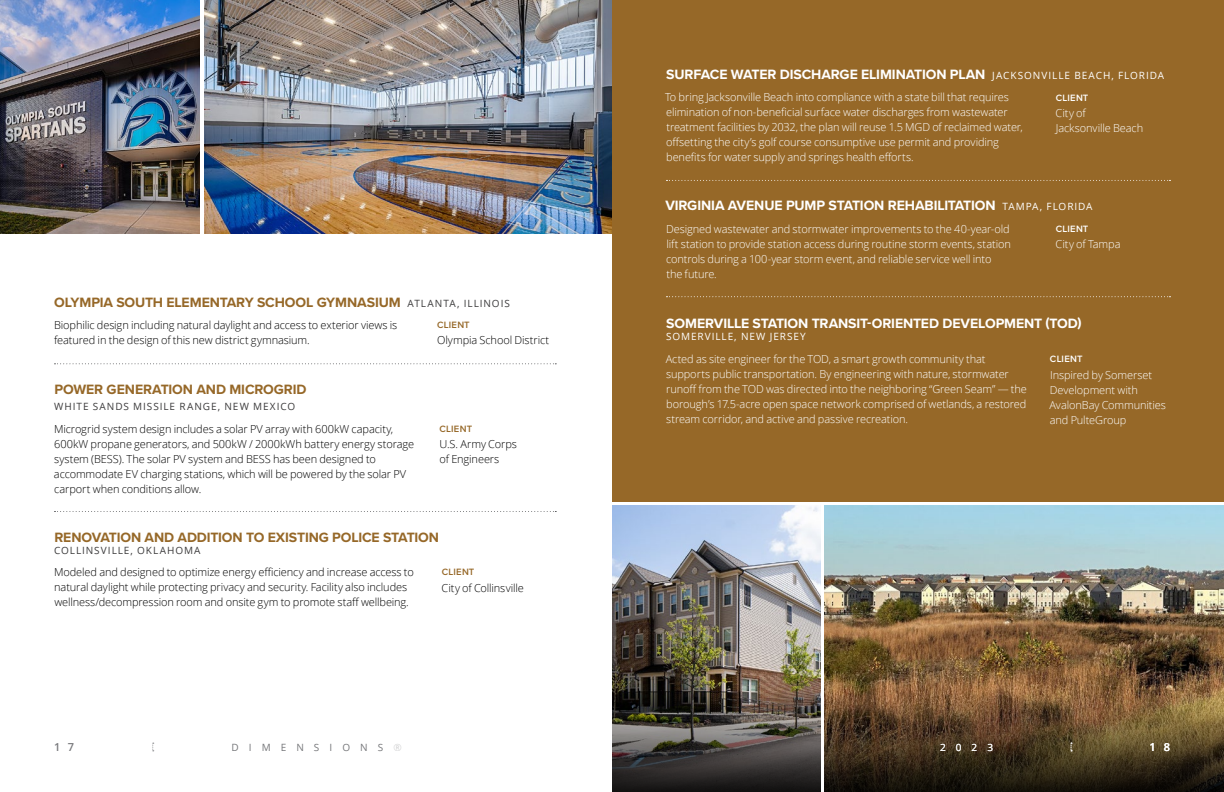
<style>
.page{position:relative;width:1224px;height:792px;background:#fff}
.page>*{position:absolute;margin:0;border:0;box-sizing:border-box;transform-origin:0 0}
.t1{font:700 14px "Proxima Nova";letter-spacing:-.01em;color:#fff}
.t2{font:700 14px "Proxima Nova";letter-spacing:-.01em;color:#966828}
.t3{font:300 11px/15px "Open Sans";letter-spacing:-.01em;color:#fff}
.t4{font:300 11px/15px "Open Sans";letter-spacing:-.01em;color:#000}
.t5{font:600 11px "Open Sans";color:#77787b}
.t6{font:600 11px "Open Sans";color:#fff}
.t7{font:10px "Open Sans";letter-spacing:.095em;color:#3d3c3d}
.t8{font:10px "Open Sans";letter-spacing:.095em;color:#fff}
.t9{font:10px "Open Sans";letter-spacing:1.005em;color:#77787b}
.t10{font:600 9.5px "Proxima Nova";letter-spacing:.025em;color:#966828}
.t11{font:600 9.5px "Proxima Nova";letter-spacing:.025em;color:#fff}
.s1{font-family:"Open Sans";font-weight:400;font-size:10px}
.s2{font-family:"Open Sans";font-weight:400;font-size:10px;color:#3d3c3d}
</style>
<div class="page">
<img style="left:825px;top:505px;width:399px;height:184px">
<img style="left:612px;top:505px;width:208px;height:184px">
<svg style="left:54px;top:363px;width:502px;height:1px"></svg>
<svg style="left:54px;top:511px;width:502px;height:1px"></svg>
<svg style="left:825px;top:689px;width:399px;height:103px"></svg>
<svg style="left:612px;top:689px;width:208px;height:103px"></svg>
<div style="left:612px;top:0;width:612px;height:502px;background:#966828"></div>
<svg style="left:667px;top:180px;width:504px;height:1px"></svg>
<svg style="left:667px;top:296px;width:504px;height:1px"></svg>
<img style="left:204px;top:0;width:408px;height:234px">
<img style="left:0;top:0;width:199px;height:234px">
<svg style="left:152px;top:743px;width:2px;height:8px"></svg>
<p class="t1" style="left:666px;top:64px;width:499px">SURFACE WATER DISCHARGE ELIMINATION PLAN <span class="s1">JACKSONVILLE BEACH, FLORIDA</span></p>
<p class="t3" style="left:665px;top:90px;width:359px">To bring Jacksonville Beach into compliance with a state bill that requires elimination of non-beneficial surface water discharges from wastewater treatment facilities by 2032, the plan will reuse 1.5 MGD of reclaimed water, offsetting the city’s golf course consumptive use permit and providing benefits for water supply and springs health efforts.</p>
<p class="t11" style="left:1056px;top:90px;width:34px">CLIENT</p>
<p class="t3" style="left:1056px;top:105px;width:89px">City of<br>Jacksonville Beach</p>
<p class="t2" style="left:54px;top:291px;width:457px">OLYMPIA SOUTH ELEMENTARY SCHOOL GYMNASIUM <span class="s2">ATLANTA, ILLINOIS</span></p>
<p class="t10" style="left:437px;top:317px;width:34px">CLIENT</p>
<p class="t4" style="left:437px;top:333px;width:114px">Olympia School District</p>
<p class="t4" style="left:54px;top:317px;width:345px">Biophilic design including natural daylight and access to exterior views is featured in the design of this new district gymnasium.</p>
<p class="t2" style="left:54px;top:379px;width:254px">POWER GENERATION AND MICROGRID</p>
<p class="t7" style="left:54px;top:400px;width:243px">WHITE SANDS MISSILE RANGE, NEW MEXICO</p>
<p class="t4" style="left:54px;top:421px;width:362px">Microgrid system design includes a solar PV array with 600kW capacity, 600kW propane generators, and 500kW / 2000kWh battery energy storage system (BESS). The solar PV system and BESS has been designed to accommodate EV charging stations, which will be powered by the solar PV carport when conditions allow.</p>
<p class="t10" style="left:440px;top:421px;width:34px">CLIENT</p>
<p class="t4" style="left:439px;top:436px;width:79px">U.S. Army Corps of Engineers</p>
<p class="t2" style="left:54px;top:526px;width:386px">RENOVATION AND ADDITION TO EXISTING POLICE STATION</p>
<p class="t7" style="left:54px;top:543px;width:148px">COLLINSVILLE, OKLAHOMA</p>
<p class="t4" style="left:54px;top:564px;width:361px">Modeled and designed to optimize energy efficiency and increase access to natural daylight while protecting privacy and security. Facility also includes wellness/decompression room and onsite gym to promote staff wellbeing.</p>
<p class="t10" style="left:442px;top:565px;width:34px">CLIENT</p>
<p class="t4" style="left:442px;top:580px;width:84px">City of Collinsville</p>
<p class="t1" style="left:665px;top:195px;width:429px">VIRGINIA AVENUE PUMP STATION REHABILITATION <span class="s1">TAMPA, FLORIDA</span></p>
<p class="t11" style="left:1056px;top:222px;width:34px">CLIENT</p>
<p class="t3" style="left:1056px;top:237px;width:66px">City of Tampa</p>
<p class="t3" style="left:666px;top:221px;width:346px">Designed wastewater and stormwater improvements to the 40-year-old lift station to provide station access during routine storm events, station controls during a 100-year storm event, and reliable service well into<br>the future.</p>
<p class="t1" style="left:666px;top:313px;width:417px">SOMERVILLE STATION TRANSIT-ORIENTED DEVELOPMENT (TOD)</p>
<p class="t8" style="left:666px;top:330px;width:141px">SOMERVILLE, NEW JERSEY</p>
<p class="t11" style="left:1050px;top:352px;width:34px">CLIENT</p>
<p class="t3" style="left:1050px;top:367px;width:118px">Inspired by Somerset<br>Development with<br>AvalonBay Communities and PulteGroup</p>
<p class="t3" style="left:666px;top:351px;width:363px">Acted as site engineer for the TOD, a smart growth community that supports public transportation. By engineering with nature, stormwater runoff from the TOD was directed into the neighboring “Green Seam” — the borough’s 17.5-acre open space network comprised of wetlands, a restored stream corridor, and active and passive recreation.</p>
<p class="t5" style="left:54px;top:740px;width:22px">1 7</p>
<p class="t9" style="left:232px;top:740px;width:172px">DIMENSIONS®</p>
<p class="t8" style="left:940px;top:740px;width:55px">2023</p>
<p class="t6" style="left:1150px;top:740px;width:22px">1 8</p>
</div>
